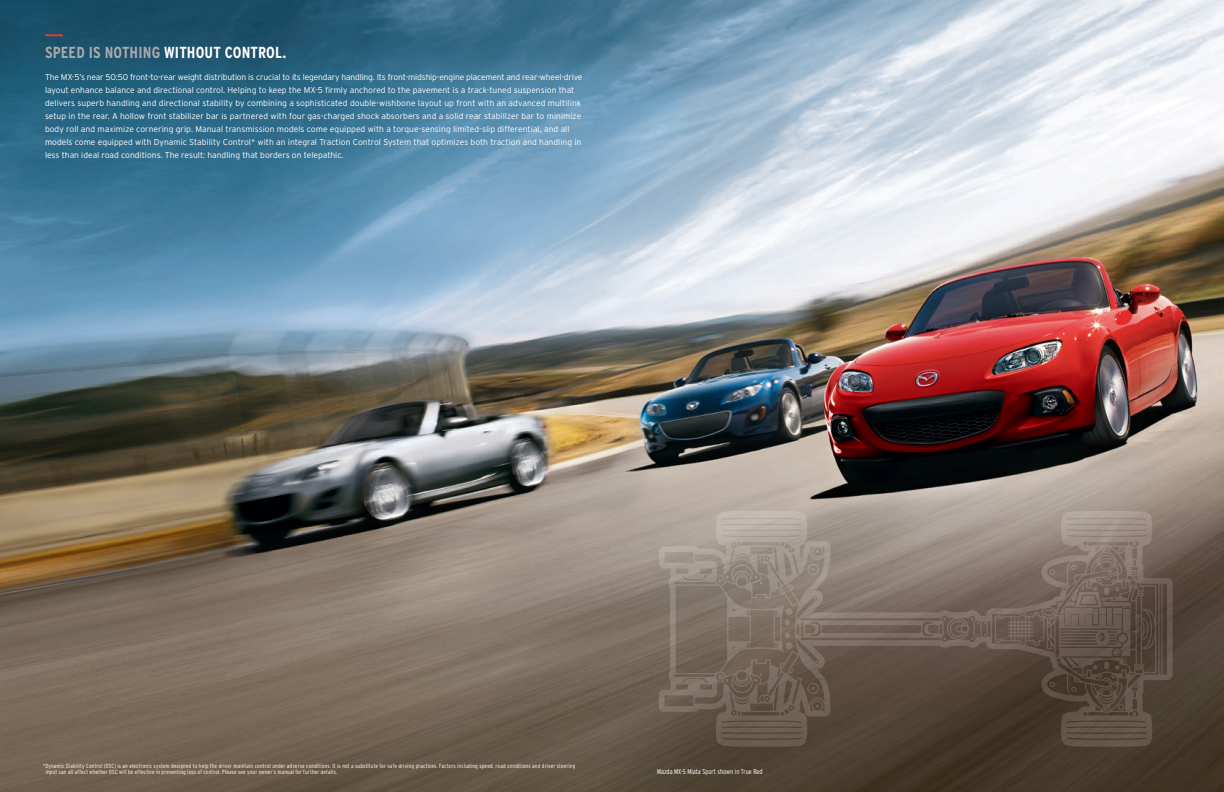
<style>
.page{position:relative;width:1224px;height:792px;background:#fff}
.page>*{position:absolute;margin:0;border:0;box-sizing:border-box;transform-origin:0 0}
.t1{font:700 condensed 16px "Interstate";letter-spacing:.01em;color:#fff}
.t2{font:300 8.5px/13px "Interstate";color:#fff}
.t3{font:300 condensed 7px "Interstate";color:#fff}
.t4{font:300 condensed 6px/6px "Interstate";letter-spacing:.02em;color:#fff}
.s1{color:#a7a9ac}
</style>
<div class="page">
<img style="left:0;top:0;width:1224px;height:792px">
<svg style="left:45px;top:34px;width:18px;height:2px"></svg>
<img style="left:693px;top:511px;width:137px;height:78px">
<img style="left:1041px;top:511px;width:80px;height:80px">
<img style="left:659px;top:546px;width:34px;height:43px">
<svg style="left:830px;top:544px;width:1px;height:17px"></svg>
<img style="left:933px;top:608px;width:69px;height:41px">
<img style="left:797px;top:612px;width:136px;height:68px">
<img style="left:1104px;top:612px;width:63px;height:70px">
<img style="left:659px;top:668px;width:137px;height:45px">
<img style="left:1041px;top:668px;width:63px;height:79px">
<img style="left:796px;top:679px;width:34px;height:67px">
<img style="left:716px;top:713px;width:80px;height:34px">
<img style="left:722px;top:589px;width:90px;height:79px">
<img style="left:812px;top:589px;width:18px;height:124px">
<img style="left:1002px;top:589px;width:74px;height:62px">
<img style="left:1026px;top:651px;width:104px;height:17px">
<svg style="left:1104px;top:547px;width:5px;height:5px"></svg>
<svg style="left:1118px;top:547px;width:6px;height:7px"></svg>
<svg style="left:1071px;top:565px;width:5px;height:5px"></svg>
<svg style="left:807px;top:564px;width:12px;height:11px"></svg>
<svg style="left:1050px;top:570px;width:5px;height:5px"></svg>
<svg style="left:718px;top:576px;width:11px;height:7px"></svg>
<svg style="left:754px;top:576px;width:8px;height:8px"></svg>
<svg style="left:1115px;top:587px;width:4px;height:5px"></svg>
<svg style="left:1093px;top:587px;width:4px;height:4px"></svg>
<svg style="left:1104px;top:587px;width:5px;height:8px"></svg>
<img style="left:1075px;top:592px;width:27px;height:15px">
<img style="left:1081px;top:596px;width:16px;height:8px">
<img style="left:1102px;top:602px;width:29px;height:4px">
<svg style="left:1113px;top:608px;width:18px;height:5px"></svg>
<svg style="left:1099px;top:609px;width:7px;height:4px"></svg>
<svg style="left:1085px;top:609px;width:7px;height:4px"></svg>
<svg style="left:1071px;top:609px;width:7px;height:4px"></svg>
<img style="left:1066px;top:609px;width:4px;height:15px">
<img style="left:1119px;top:609px;width:12px;height:47px">
<img style="left:1107px;top:609px;width:5px;height:15px">
<img style="left:1093px;top:609px;width:5px;height:15px">
<img style="left:1079px;top:609px;width:5px;height:15px">
<svg style="left:1035px;top:609px;width:24px;height:12px"></svg>
<svg style="left:785px;top:608px;width:8px;height:17px"></svg>
<svg style="left:971px;top:618px;width:15px;height:6px"></svg>
<svg style="left:1118px;top:634px;width:9px;height:9px"></svg>
<svg style="left:971px;top:634px;width:15px;height:6px"></svg>
<svg style="left:1035px;top:637px;width:8px;height:7px"></svg>
<svg style="left:785px;top:633px;width:8px;height:16px"></svg>
<svg style="left:1113px;top:649px;width:7px;height:7px"></svg>
<svg style="left:1104px;top:662px;width:5px;height:7px"></svg>
<svg style="left:1115px;top:665px;width:4px;height:5px"></svg>
<svg style="left:1093px;top:665px;width:4px;height:5px"></svg>
<svg style="left:754px;top:674px;width:8px;height:8px"></svg>
<svg style="left:718px;top:675px;width:11px;height:7px"></svg>
<svg style="left:1050px;top:682px;width:5px;height:5px"></svg>
<svg style="left:1071px;top:687px;width:5px;height:5px"></svg>
<svg style="left:807px;top:683px;width:12px;height:11px"></svg>
<svg style="left:1118px;top:704px;width:6px;height:6px"></svg>
<svg style="left:1104px;top:706px;width:5px;height:5px"></svg>
<h1 class="t1" style="left:45px;top:43px;width:243px"><span class="s1">SPEED IS NOTHING</span> WITHOUT CONTROL.</h1>
<p class="t2" style="left:45px;top:71px;width:539px">The MX-5’s near 50:50 front-to-rear weight distribution is crucial to its legendary handling. Its front-midship-engine placement and rear-wheel-drive layout enhance balance and directional control. Helping to keep the MX-5 firmly anchored to the pavement is a track-tuned suspension that delivers superb handling and directional stability by combining a sophisticated double-wishbone layout up front with an advanced multilink setup in the rear. A hollow front stabilizer bar is partnered with four gas-charged shock absorbers and a solid rear stabilizer bar to minimize body roll and maximize cornering grip. Manual transmission models come equipped with a torque-sensing limited-slip differential, and all models come equipped with Dynamic Stability Control* with an integral Traction Control System that optimizes both traction and handling in less than ideal road conditions. The result: handling that borders on telepathic.</p>
<p class="t4" style="left:46px;top:763px;width:531px;text-indent:-3px">*Dynamic Stability Control (DSC) is an electronic system designed to help the driver maintain control under adverse conditions. It is not a substitute for safe driving practices. Factors including speed, road conditions and driver steering input can all affect whether DSC will be effective in preventing loss of control. Please see your owner’s manual for further details.</p>
<p class="t3" style="left:657px;top:767px;width:107px">Mazda MX-5 Miata Sport shown in True Red</p>
</div>
